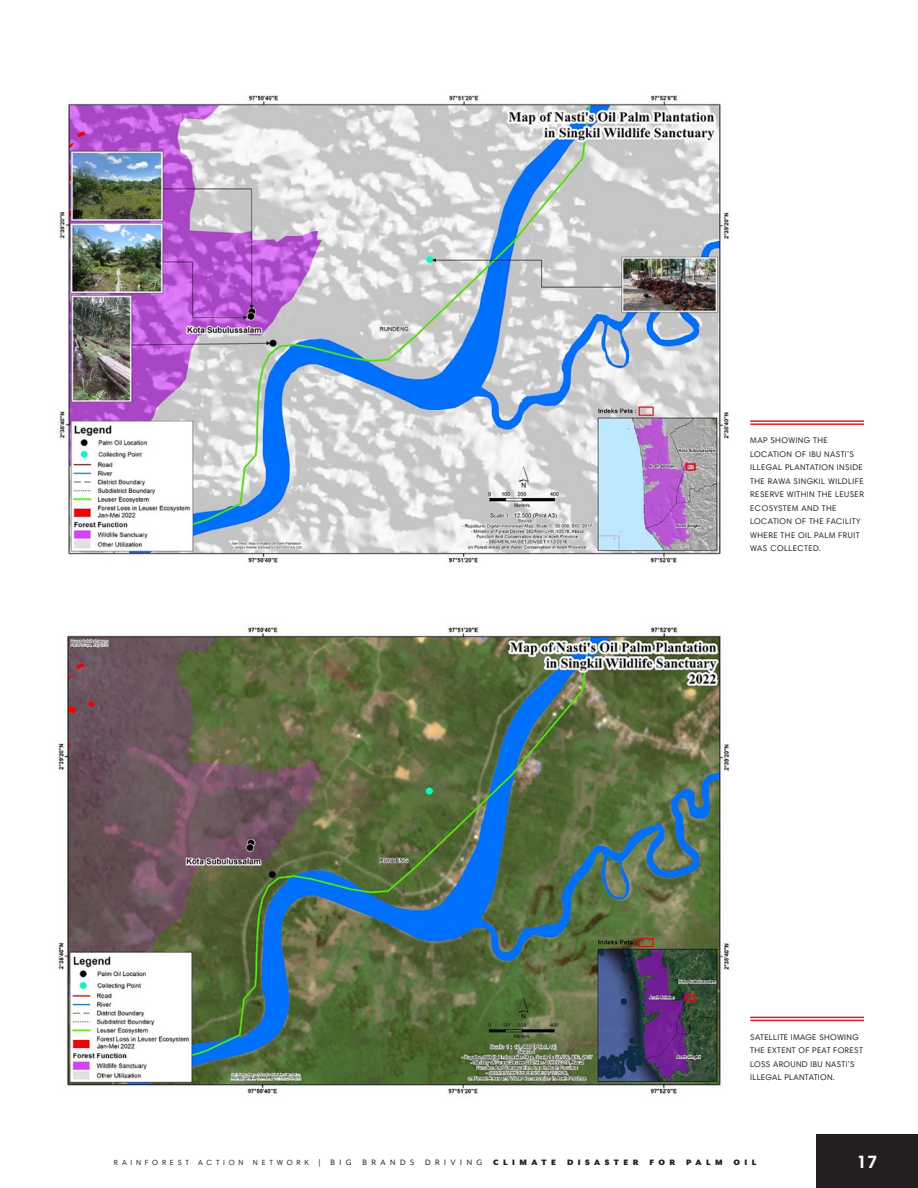
<style>
.page{position:relative;width:918px;height:1188px;background:#fff}
.page>*{position:absolute;margin:0;border:0;box-sizing:border-box;transform-origin:0 0}
.t1{font:700 18px "Harmonia Sans Std";color:#fff}
.t2{font:900 9px "Mr Eaves XL Mod OT";letter-spacing:.5em;color:#231f20}
.Photo_Caption{font:8.25px/13.5px "Harmonia Sans Std";letter-spacing:.05em;color:#231f20}
.t3{font:7.5px "Harmonia Sans Std";letter-spacing:.5em;color:#231f20}
.s1{font-family:"Harmonia Sans Std";font-weight:400;font-size:7.5px}
.s2{font-weight:400}
</style>
<div class="page">
<img style="left:59px;top:95px;width:670px;height:468px">
<img style="left:58px;top:627px;width:672px;height:467px">
<hr style="left:750px;top:420px;width:114px;height:2px;background:#d1232a">
<hr style="left:750px;top:423px;width:114px;height:2px;background:#d1232a">
<hr style="left:750px;top:1017px;width:114px;height:1px;background:#d1232a">
<hr style="left:750px;top:1020px;width:114px;height:1px;background:#d1232a">
<div style="left:816px;top:1134px;width:102px;height:54px;background:#231f20"></div>
<p class="Photo_Caption" style="left:750px;top:434px;width:115px">MAP SHOWING THE<br>LOCATION OF IBU NASTI’S<br>ILLEGAL PLANTATION INSIDE<br>THE RAWA SINGKIL WILDLIFE<br>RESERVE WITHIN THE LEUSER<br>ECOSYSTEM AND THE<br>LOCATION OF THE FACILITY<br>WHERE THE OIL PALM FRUIT<br>WAS COLLECTED.</p>
<p class="Photo_Caption" style="left:750px;top:1030px;width:114px">SATELLITE IMAGE SHOWING<br>THE EXTENT OF PEAT FOREST<br>LOSS AROUND IBU NASTI’S<br>ILLEGAL PLANTATION.</p>
<p class="t3" style="left:114px;top:1157px;width:76px">RAINFOREST</p>
<p class="t3" style="left:198px;top:1157px;width:47px">ACTION</p>
<p class="t3" style="left:253px;top:1157px;width:57px">NETWORK</p>
<p class="t2" style="left:318px;top:1157px;width:440px"><span class="s1">|</span> <span class="s2">BIG BRANDS DRIVING</span> CLIMATE DISASTER FOR PALM OIL</p>
<h1 class="t1" style="left:857px;top:1150px;width:22px">17</h1>
</div>
